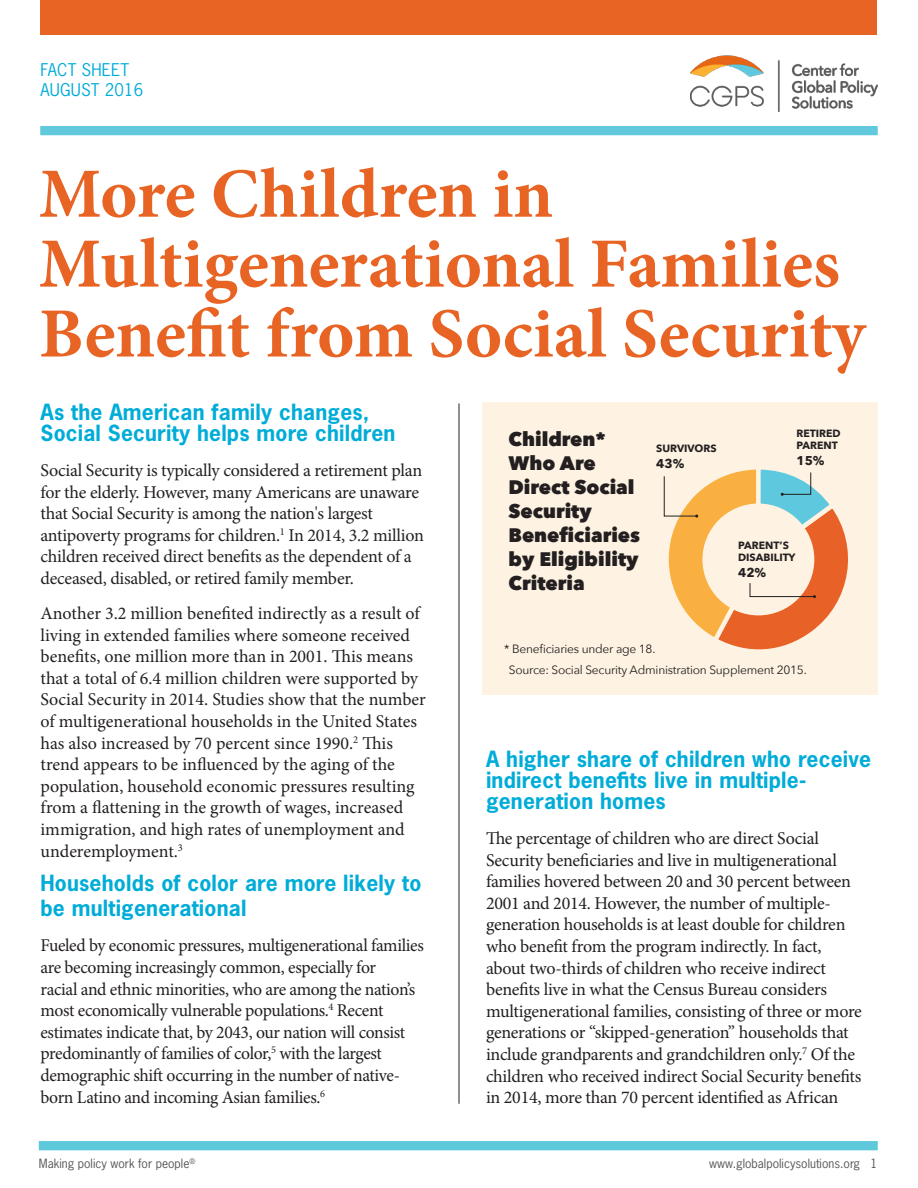
<style>
.page{position:relative;width:918px;height:1188px;background:#fff}
.page>*{position:absolute;margin:0;border:0;box-sizing:border-box;transform-origin:0 0}
.t1{font:700 70.65px/69.9px "Minion Pro";color:#e86424}
.t2{font:700 21px/21px "News Gothic Std";letter-spacing:.01em;color:#00acd8}
.t3{font:800 19.5px/24px "Avenir Next";color:#231f20}
.t4{font:18px/21.6px "Minion Pro";letter-spacing:-.015em;color:#231f20}
.t5{font:16.5px/19.5px "News Gothic Std";letter-spacing:.01em;color:#00acd8}
.t6{font:700 12.75px "Avenir Next";color:#231f20}
.t7{font:12px/20.4px "Avenir Next";letter-spacing:-.02em;color:#231f20}
.t8{font:12px "News Gothic Std";color:#57585a}
.t9{font:700 10.5px/12px "Avenir Next";color:#231f20}
.s1{color:#222}
</style>
<div class="page">
<img style="left:691px;top:55px;width:187px;height:56px">
<div style="left:40px;top:126px;width:838px;height:9px;background:#61c9dc"></div>
<div style="left:40px;top:0;width:838px;height:35px;background:#e86424"></div>
<div style="left:39px;top:1141px;width:839px;height:9px;background:#5dc9db"></div>
<hr style="left:459px;top:404px;width:1px;height:700px;background:#231f20">
<div style="left:482px;top:403px;width:396px;height:292px;background:#fef3e2"></div>
<svg style="left:663px;top:469px;width:185px;height:181px"></svg>
<p class="t5" style="left:40px;top:60px;width:104px">FACT SHEET<br>AUGUST 2016</p>
<p class="t1" style="left:39px;top:158px;width:803px">More Children in<br>Multigenerational Families</p>
<p class="t1" style="left:39px;top:298px;width:828px">Benefit from Social Security</p>
<p class="t2" style="left:40px;top:401px;width:357px">As the American family changes,<br>Social Security helps more children</p>
<p class="t4" style="left:40px;top:459px;width:385px">Social Security is typically considered a retirement plan for the elderly. However, many Americans are unaware that Social Security is among the nation's largest antipoverty programs for children.<sup>1</sup> In <span class="s1">2014, 3.2 million children received direct benefits as the dependent of a deceased, disabled, or retired family member.</span></p>
<p class="t4" style="left:40px;top:603px;width:387px">Another 3.2 million benefited indirectly as a result of living in extended families where someone received benefits, one million more than in 2001. This means that a total of 6.4 million children were supported by Social Security in 2014. Studies show that the number of multigenerational households in the United States has also increased by 70 percent since 1990.<sup>2</sup> This trend appears to be influenced by the aging of the population, household economic pressures resulting from a flattening in the growth of wages, increased immigration, and high rates of unemployment and underemployment.<sup>3</sup></p>
<p class="t2" style="left:40px;top:870px;width:382px;line-height:25.2px">Households of color are more likely to be multigenerational</p>
<p class="t4" style="left:40px;top:935px;width:385px">Fueled by economic pressures, multigenerational families are becoming increasingly common, especially for<br>racial and ethnic minorities, who are among the nation’s most economically vulnerable populations.<sup>4</sup> Recent estimates indicate that, by 2043, our nation will consist predominantly of families of color,<sup>5</sup> with the largest demographic shift occurring in the number of native&shy;born Latino and incoming Asian families.<sup>6</sup></p>
<p class="t3" style="left:509px;top:427px;width:133px">Children*<br>Who Are<br>Direct Social<br>Security<br>Beneficiaries by Eligibility<br>Criteria</p>
<p class="t9" style="left:656px;top:442px;width:62px">SURVIVORS</p>
<p class="t6" style="left:656px;top:453px;width:30px">43%</p>
<p class="t9" style="left:797px;top:427px;width:46px">RETIRED<br>PARENT</p>
<p class="t6" style="left:797px;top:450px;width:30px">15%</p>
<p class="t9" style="left:738px;top:539px;width:59px">PARENT’S<br>DISABILITY</p>
<p class="t6" style="left:738px;top:562px;width:30px">42%</p>
<p class="t7" style="left:509px;top:639px;width:299px;text-indent:-5px">* Beneficiaries under age 18.<br>Source: Social Security Administration Supplement 2015.</p>
<p class="t2" style="left:486px;top:748px;width:387px">A higher share of children who receive indirect benefits live in multiple&shy;generation homes</p>
<p class="t4" style="left:486px;top:828px;width:377px">The percentage of children who are direct Social Security beneficiaries and live in multigenerational families hovered between 20 and 30 percent between 2001 and 2014. However, the number of multiple&shy;generation households is at least double for children who benefit from the program indirectly. In fact, about two-thirds of children who receive indirect benefits live in what the Census Bureau considers multigenerational families, consisting of three or more generations or “skipped-generation” households that include grandparents and grandchildren only.<sup>7</sup> Of the children who received indirect Social Security benefits in 2014, more than 70 percent identified as African</p>
<p class="t8" style="left:39px;top:1156px;width:158px">Making policy work for people<sup>®</sup></p>
<p class="t8" style="left:709px;top:1156px;width:170px">www.globalpolicysolutions.org 1</p>
</div>
